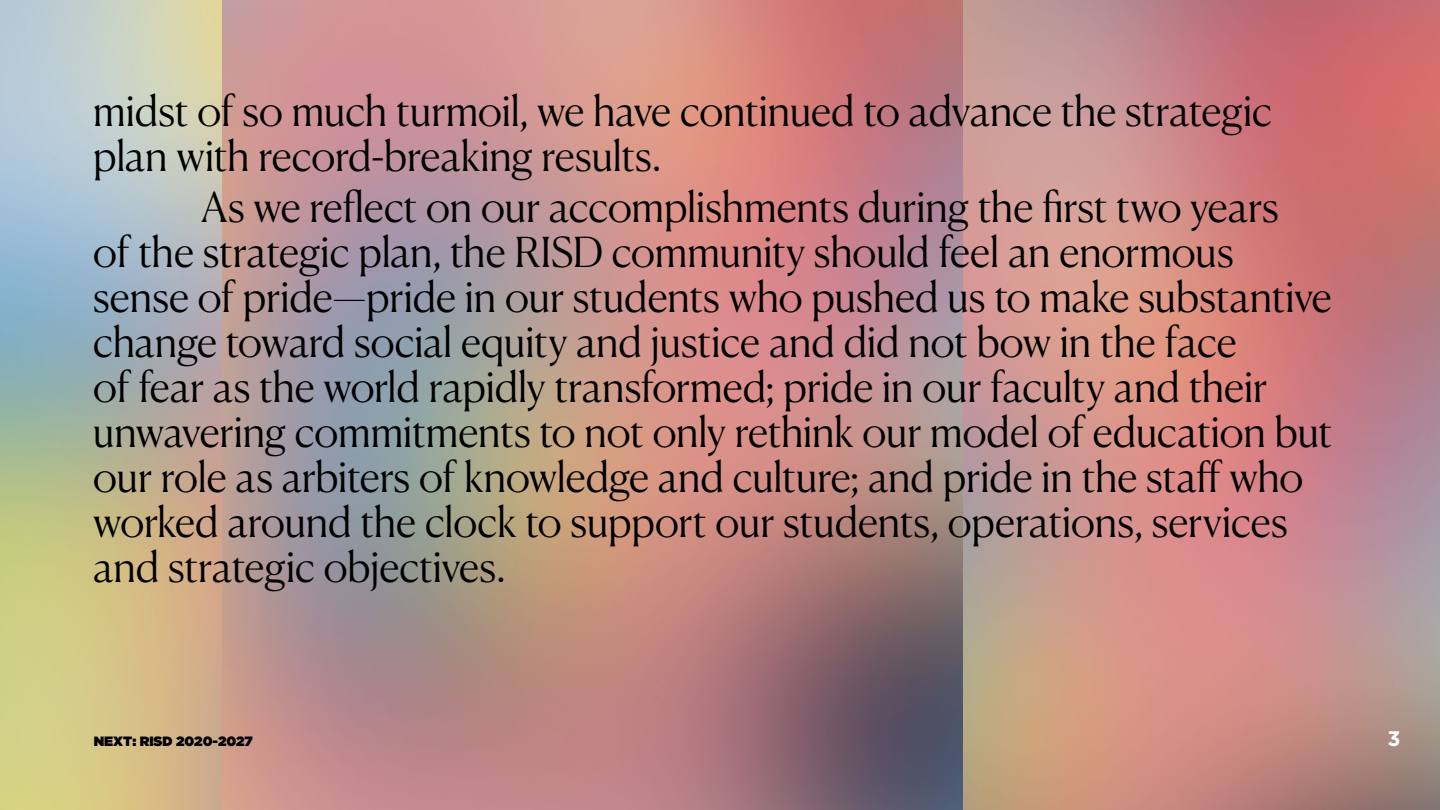
<style>
.page{position:relative;width:1440px;height:810px;background:#fff}
.page>*{position:absolute;margin:0;border:0;box-sizing:border-box;transform-origin:0 0}
.t1{font:300 41.25px/45px "Canela Deck";letter-spacing:-.02em;color:#000}
.t2{font:700 21px "Gotham";color:#fff}
.t3{font:900 13.5px "Gotham";color:#000}
</style>
<div class="page">
<img style="left:223px;top:0;width:740px;height:810px">
<img style="left:963px;top:0;width:477px;height:810px">
<p class="t1" style="left:93px;top:84px;width:1181px">midst of so much turmoil, we have continued to advance the strategic plan with record-breaking results.</p>
<p class="t1" style="left:93px;top:180px;width:1241px;text-indent:108px">As we reflect on our accomplishments during the first two years<br>of the strategic plan, the RISD community should feel an enormous sense of pride—pride in our students who pushed us to make substantive change toward social equity and justice and did not bow in the face<br>of fear as the world rapidly transformed; pride in our faculty and their unwavering commitments to not only rethink our model of education but our role as arbiters of knowledge and culture; and pride in the staff who worked around the clock to support our students, operations, services and strategic objectives.</p>
<p class="t3" style="left:94px;top:732px;width:161px">NEXT: RISD 2020-2027</p>
<p class="t2" style="left:1387px;top:725px;width:15px">3</p>
</div>
